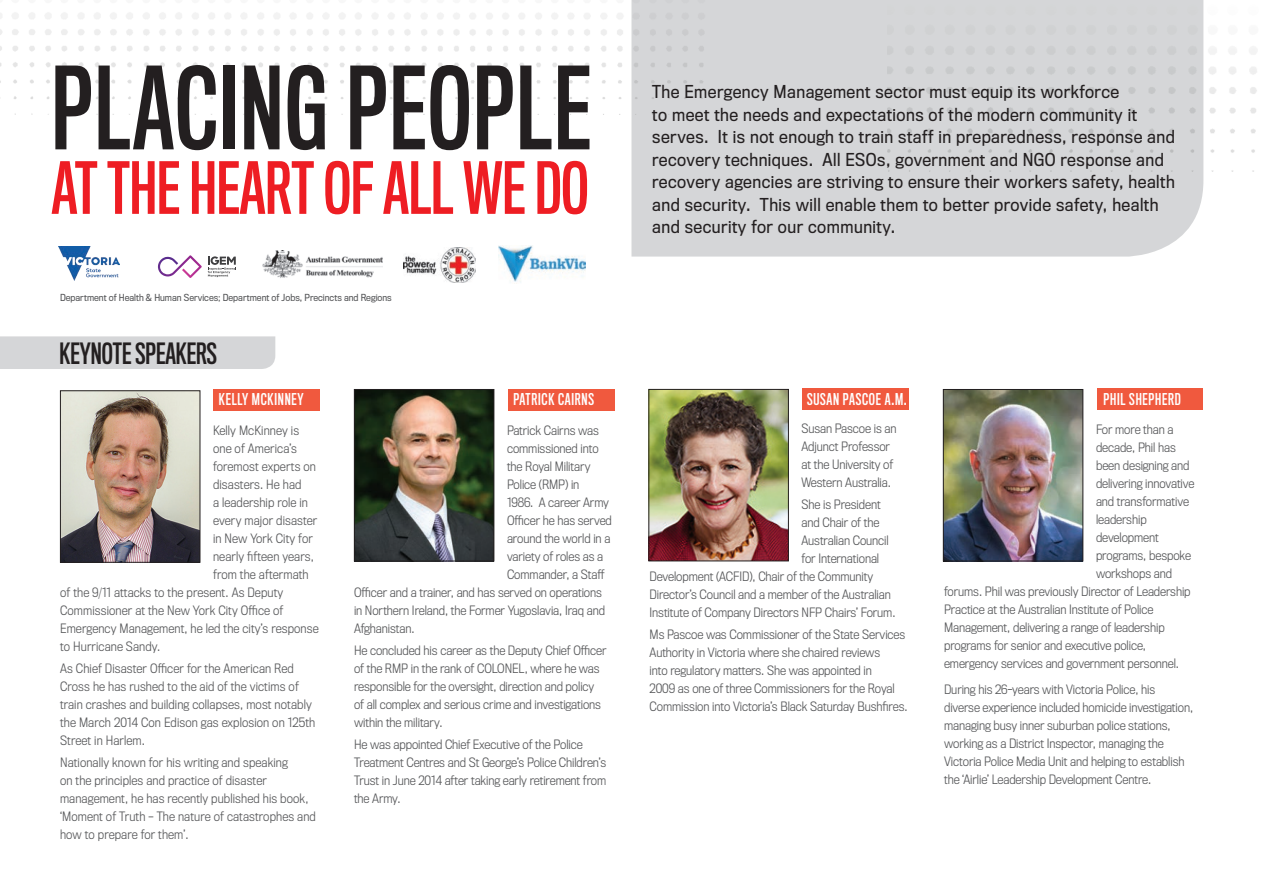
<style>
.page{position:relative;width:1263px;height:893px;background:#fff}
.page>*{position:absolute;margin:0;border:0;box-sizing:border-box;transform-origin:0 0}
.t1{font:105px "Titling Gothic FB Comp Standard";letter-spacing:.02em;color:#231f20}
.t2{font:66px "Titling Gothic FB Comp Standard";color:#ee1d23}
.t3{font:27px "Titling Gothic FB Comp Standard";color:#231f20}
.t4{font:16.5px/22.5px "Titling Gothic FB Narrow";letter-spacing:.03em;color:#231f20}
.t5{font:15px "Titling Gothic FB Comp Standard";letter-spacing:.05em;color:#fff}
.t6{font:300 12px/18px "Titling Gothic FB Narrow";letter-spacing:-.005em;color:#57585a}
.t7{font:9px "Titling Gothic FB Narrow";color:#57585a}
</style>
<div class="page">
<hr style="left:1262px;top:0;width:1px;height:893px;background:#231f20">
<div style="left:0;top:336px;width:275px;height:33px;background:#d5d6d8"></div>
<img style="left:1203px;top:0;width:60px;height:172px">
<div style="left:631px;top:0;width:572px;height:257px;background:#d5d6d8"></div>
<img style="left:0;top:0;width:709px;height:115px">
<img style="left:262px;top:250px;width:120px;height:28px">
<svg style="left:208px;top:256px;width:28px;height:21px"></svg>
<svg style="left:158px;top:255px;width:44px;height:23px"></svg>
<img style="left:59px;top:246px;width:60px;height:34px">
<img style="left:499px;top:246px;width:87px;height:38px">
<img style="left:62px;top:392px;width:136px;height:169px">
<div style="left:60px;top:390px;width:140px;height:173px;border:1px solid #231f20"></div>
<div style="left:214px;top:389px;width:106px;height:21px;background:#f0593e"></div>
<img style="left:650px;top:391px;width:137px;height:168px">
<div style="left:648px;top:389px;width:141px;height:172px;border:1px solid #231f20"></div>
<div style="left:802px;top:389px;width:107px;height:21px;background:#f0593e"></div>
<img style="left:945px;top:391px;width:136px;height:168px">
<div style="left:943px;top:389px;width:140px;height:172px;border:1px solid #231f20"></div>
<div style="left:1097px;top:389px;width:106px;height:21px;background:#f0593e"></div>
<img style="left:356px;top:391px;width:136px;height:168px">
<div style="left:354px;top:389px;width:140px;height:172px;border:1px solid #231f20"></div>
<div style="left:508px;top:389px;width:106px;height:21px;background:#f0593e"></div>
<img style="left:403px;top:247px;width:72px;height:35px">
<h1 class="t1" style="left:52px;top:49px;width:540px">PLACING PEOPLE</h1>
<h2 class="t2" style="left:52px;top:150px;width:538px">AT THE HEART OF ALL WE DO</h2>
<p class="t7" style="left:60px;top:292px;width:333px">Department of Health &amp; Human Services; Department of Jobs, Precincts and Regions</p>
<h3 class="t3" style="left:60px;top:338px;width:159px">KEYNOTE SPEAKERS</h3>
<p class="t5" style="left:219px;top:391px;width:86px">KELLY MCKINNEY</p>
<p class="t6" style="left:213px;top:421px;width:88px">Kelly McKinney is</p>
<p class="t6" style="left:213px;top:439px;width:85px">one of America’s</p>
<p class="t6" style="left:213px;top:457px;width:104px">foremost experts on</p>
<p class="t6" style="left:213px;top:475px;width:90px">disasters. He had</p>
<p class="t6" style="left:213px;top:493px;width:96px">a leadership role in</p>
<p class="t6" style="left:213px;top:511px;width:106px">every major disaster</p>
<p class="t6" style="left:213px;top:529px;width:101px">in New York City for</p>
<p class="t6" style="left:213px;top:547px;width:102px">nearly fifteen years,</p>
<p class="t6" style="left:213px;top:565px;width:97px">from the aftermath</p>
<p class="t6" style="left:60px;top:583px;width:225px">of the 9/11 attacks to the present. As Deputy</p>
<p class="t6" style="left:60px;top:601px;width:225px">Commissioner at the New York City Office of</p>
<p class="t6" style="left:60px;top:619px;width:260px">Emergency Management, he led the city’s response</p>
<p class="t6" style="left:60px;top:637px;width:102px">to Hurricane Sandy.</p>
<p class="t6" style="left:60px;top:659px;width:257px">As Chief Disaster Officer for the American Red Cross he has rushed to the aid of the victims of train crashes and building collapses, most notably the March 2014 Con Edison gas explosion on 125th Street in Harlem.</p>
<p class="t6" style="left:60px;top:754px;width:257px">Nationally known for his writing and speaking<br>on the principles and practice of disaster management, he has recently published his book, ‘Moment of Truth – The nature of catastrophes and how to prepare for them’.</p>
<p class="t5" style="left:513px;top:391px;width:82px">PATRICK CAIRNS</p>
<p class="t6" style="left:507px;top:421px;width:93px">Patrick Cairns was</p>
<p class="t6" style="left:507px;top:439px;width:93px">commissioned into</p>
<p class="t6" style="left:507px;top:457px;width:85px">the Royal Military</p>
<p class="t6" style="left:507px;top:475px;width:74px">Police (RMP) in</p>
<p class="t6" style="left:507px;top:493px;width:103px">1986. A career Army</p>
<p class="t6" style="left:507px;top:511px;width:106px">Officer he has served</p>
<p class="t6" style="left:507px;top:529px;width:105px">around the world in a</p>
<p class="t6" style="left:507px;top:547px;width:98px">variety of roles as a</p>
<p class="t6" style="left:507px;top:565px;width:99px">Commander, a Staff</p>
<p class="t6" style="left:354px;top:583px;width:249px">Officer and a trainer, and has served on operations</p>
<p class="t6" style="left:354px;top:601px;width:252px">in Northern Ireland, the Former Yugoslavia, Iraq and</p>
<p class="t6" style="left:354px;top:619px;width:62px">Afghanistan.</p>
<p class="t6" style="left:354px;top:641px;width:254px">He concluded his career as the Deputy Chief Officer of the RMP in the rank of COLONEL, where he was responsible for the oversight, direction and policy of all complex and serious crime and investigations within the military.</p>
<p class="t6" style="left:354px;top:736px;width:254px">He was appointed Chief Executive of the Police Treatment Centres and St George’s Police Children’s Trust in June 2014 after taking early retirement from the Army.</p>
<p class="t4" style="left:652px;top:81px;width:524px">The Emergency Management sector must equip its workforce<br>to meet the needs and expectations of the modern community it serves. It is not enough to train staff in preparedness, response and recovery techniques. All ESOs, government and NGO response and recovery agencies are striving to ensure their workers safety, health and security. This will enable them to better provide safety, health and security for our community.</p>
<p class="t5" style="left:807px;top:391px;width:101px">SUSAN PASCOE A.M.</p>
<p class="t6" style="left:801px;top:419px;width:97px">Susan Pascoe is an<br>Adjunct Professor at the University of<br>Western Australia.</p>
<p class="t6" style="left:801px;top:496px;width:81px">She is President</p>
<p class="t6" style="left:801px;top:514px;width:79px">and Chair of the</p>
<p class="t6" style="left:801px;top:532px;width:89px">Australian Council</p>
<p class="t6" style="left:801px;top:550px;width:79px">for International</p>
<p class="t6" style="left:650px;top:568px;width:225px">Development (ACFID), Chair of the Community</p>
<p class="t6" style="left:650px;top:586px;width:243px">Director’s Council and a member of the Australian</p>
<p class="t6" style="left:650px;top:604px;width:247px">Institute of Company Directors NFP Chairs’ Forum.</p>
<p class="t6" style="left:650px;top:626px;width:259px">Ms Pascoe was Commissioner of the State Services Authority in Victoria where she chaired reviews<br>into regulatory matters. She was appointed in<br>2009 as one of three Commissioners for the Royal Commission into Victoria’s Black Saturday Bushfires.</p>
<p class="t5" style="left:1103px;top:391px;width:79px">PHIL SHEPHERD</p>
<p class="t6" style="left:1096px;top:420px;width:79px">For more than a</p>
<p class="t6" style="left:1096px;top:438px;width:81px">decade, Phil has</p>
<p class="t6" style="left:1096px;top:456px;width:95px">been designing and</p>
<p class="t6" style="left:1096px;top:474px;width:100px">delivering innovative</p>
<p class="t6" style="left:1096px;top:492px;width:94px">and transformative</p>
<p class="t6" style="left:1096px;top:510px;width:52px">leadership</p>
<p class="t6" style="left:1096px;top:528px;width:64px">development</p>
<p class="t6" style="left:1096px;top:546px;width:96px">programs, bespoke</p>
<p class="t6" style="left:1096px;top:564px;width:78px">workshops and</p>
<p class="t6" style="left:944px;top:582px;width:248px">forums. Phil was previously Director of Leadership</p>
<p class="t6" style="left:944px;top:600px;width:211px">Practice at the Australian Institute of Police</p>
<p class="t6" style="left:944px;top:618px;width:222px">Management, delivering a range of leadership</p>
<p class="t6" style="left:944px;top:636px;width:203px">programs for senior and executive police,</p>
<p class="t6" style="left:944px;top:654px;width:237px">emergency services and government personnel.</p>
<p class="t6" style="left:944px;top:681px;width:251px">During his 26-years with Victoria Police, his diverse experience included homicide investigation, managing busy inner suburban police stations, working as a District Inspector, managing the Victoria Police Media Unit and helping to establish the ‘Airlie’ Leadership Development Centre.</p>
</div>
